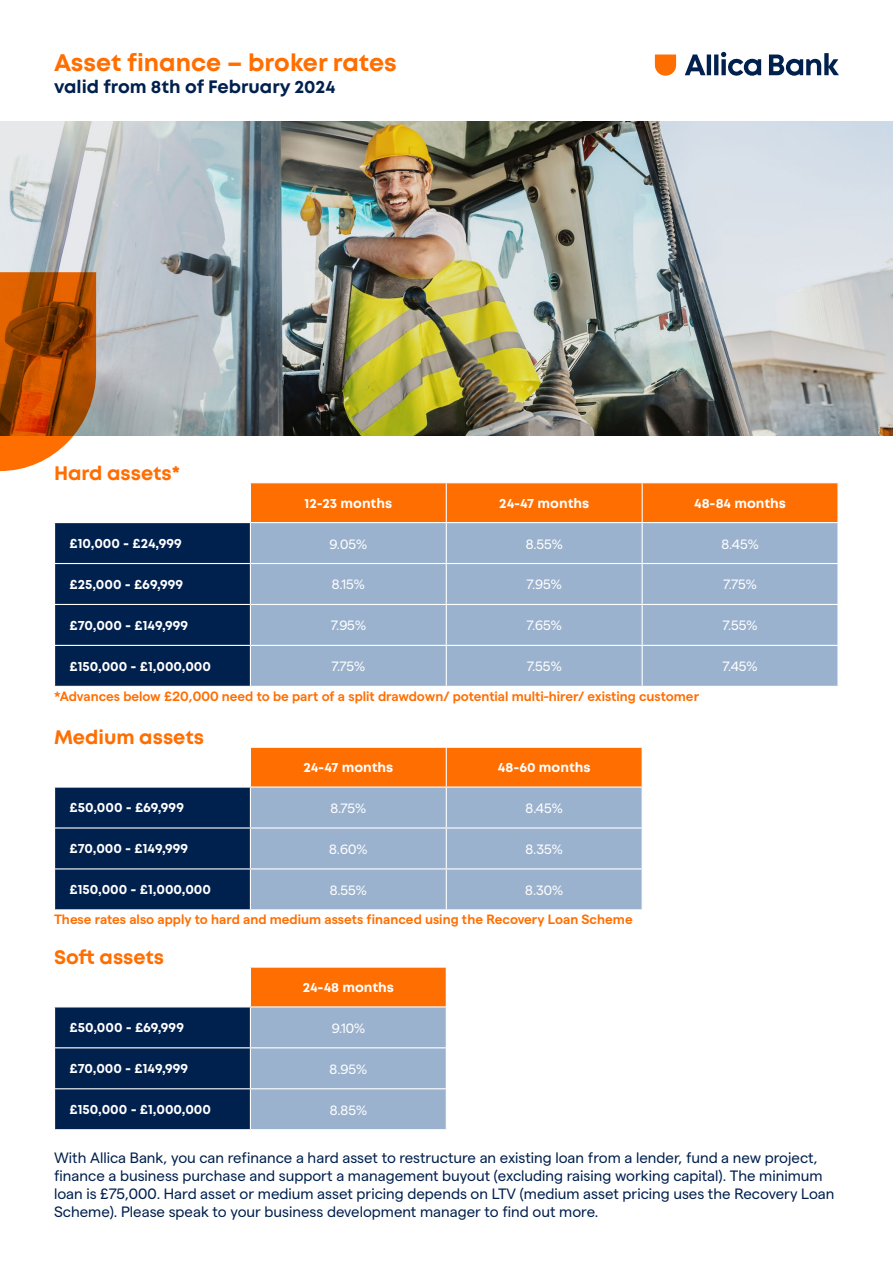
<style>
.page{position:relative;width:893px;height:1263px;background:#fff}
.page>*{position:absolute;margin:0;border:0;box-sizing:border-box;transform-origin:0 0}
.t1{font:700 24px "Mont";color:#ff6e00}
.t2{font:700 19.5px "Mont";color:#ff6e00}
.t3{font:700 18px "Mont";color:#00204e}
.t4{font:15px/18px "Matter SQ";color:#00204e}
.t5{font:700 13.5px "Mont";color:#fff}
.t6{font:600 13.5px "Matter SQ";color:#ff6e00}
.t7{font:13.5px "Matter SQ";color:#fff}
</style>
<div class="page">
<svg style="left:685px;top:52px;width:76px;height:24px"></svg>
<svg style="left:655px;top:55px;width:21px;height:21px"></svg>
<svg style="left:769px;top:53px;width:70px;height:23px"></svg>
<svg style="left:55px;top:483px;width:782px;height:203px;background:#8e8d98"></svg>
<hr style="left:642px;top:483px;width:1px;height:39px;background:#fff">
<hr style="left:446px;top:522px;width:196px;height:1px;background:#fff">
<hr style="left:446px;top:523px;width:1px;height:40px;background:#fff">
<hr style="left:642px;top:522px;width:197px;height:1px;background:#fff">
<hr style="left:642px;top:523px;width:1px;height:40px;background:#fff">
<hr style="left:446px;top:563px;width:196px;height:1px;background:#fff">
<hr style="left:446px;top:564px;width:1px;height:40px;background:#fff">
<hr style="left:642px;top:563px;width:197px;height:1px;background:#fff">
<hr style="left:642px;top:564px;width:1px;height:40px;background:#fff">
<hr style="left:250px;top:604px;width:196px;height:1px;background:#fff">
<hr style="left:250px;top:605px;width:1px;height:40px;background:#fff">
<hr style="left:446px;top:604px;width:196px;height:1px;background:#fff">
<hr style="left:446px;top:605px;width:1px;height:40px;background:#fff">
<hr style="left:642px;top:604px;width:197px;height:1px;background:#fff">
<hr style="left:642px;top:605px;width:1px;height:40px;background:#fff">
<hr style="left:54px;top:645px;width:196px;height:1px;background:#fff">
<hr style="left:250px;top:645px;width:196px;height:1px;background:#fff">
<hr style="left:250px;top:646px;width:1px;height:40px;background:#fff">
<hr style="left:446px;top:645px;width:196px;height:1px;background:#fff">
<hr style="left:446px;top:646px;width:1px;height:40px;background:#fff">
<hr style="left:642px;top:645px;width:197px;height:1px;background:#fff">
<hr style="left:642px;top:646px;width:1px;height:40px;background:#fff">
<hr style="left:54px;top:522px;width:196px;height:1px;background:#fff">
<hr style="left:250px;top:523px;width:1px;height:40px;background:#fff">
<hr style="left:54px;top:563px;width:196px;height:1px;background:#fff">
<hr style="left:250px;top:564px;width:1px;height:40px;background:#fff">
<hr style="left:54px;top:604px;width:196px;height:1px;background:#fff">
<hr style="left:250px;top:483px;width:1px;height:39px;background:#fff">
<hr style="left:446px;top:483px;width:1px;height:39px;background:#fff">
<hr style="left:250px;top:522px;width:196px;height:1px;background:#fff">
<hr style="left:250px;top:563px;width:196px;height:1px;background:#fff">
<svg style="left:55px;top:748px;width:587px;height:161px;background:#8d8991"></svg>
<hr style="left:446px;top:786px;width:197px;height:2px;background:#fff">
<hr style="left:446px;top:788px;width:1px;height:39px;background:#fff">
<hr style="left:250px;top:827px;width:196px;height:1px;background:#fff">
<hr style="left:250px;top:828px;width:1px;height:40px;background:#fff">
<hr style="left:446px;top:827px;width:197px;height:1px;background:#fff">
<hr style="left:446px;top:828px;width:1px;height:40px;background:#fff">
<hr style="left:54px;top:868px;width:196px;height:1px;background:#fff">
<hr style="left:250px;top:868px;width:196px;height:1px;background:#fff">
<hr style="left:250px;top:869px;width:1px;height:40px;background:#fff">
<hr style="left:446px;top:868px;width:197px;height:1px;background:#fff">
<hr style="left:446px;top:869px;width:1px;height:40px;background:#fff">
<hr style="left:54px;top:786px;width:196px;height:2px;background:#fff">
<hr style="left:250px;top:788px;width:1px;height:39px;background:#fff">
<hr style="left:54px;top:827px;width:196px;height:1px;background:#fff">
<hr style="left:250px;top:748px;width:1px;height:38px;background:#fff">
<hr style="left:446px;top:748px;width:1px;height:38px;background:#fff">
<hr style="left:250px;top:786px;width:196px;height:2px;background:#fff">
<div style="left:250px;top:967px;width:196px;height:40px;background:#ff6e00"></div>
<svg style="left:55px;top:1007px;width:391px;height:122px;background:#4f6a8f"></svg>
<div style="left:55px;top:1048px;width:195px;height:41px;background:#00204e"></div>
<div style="left:250px;top:1048px;width:196px;height:41px;background:#9bb2ce"></div>
<hr style="left:250px;top:1047px;width:197px;height:1px;background:#fff">
<hr style="left:250px;top:1048px;width:1px;height:40px;background:#fff">
<hr style="left:54px;top:1088px;width:196px;height:1px;background:#fff">
<hr style="left:250px;top:1088px;width:197px;height:1px;background:#fff">
<hr style="left:250px;top:1089px;width:1px;height:40px;background:#fff">
<hr style="left:250px;top:1007px;width:1px;height:40px;background:#fff">
<hr style="left:54px;top:1047px;width:196px;height:1px;background:#fff">
<hr style="left:250px;top:966px;width:197px;height:2px;background:#fff">
<hr style="left:250px;top:968px;width:1px;height:38px;background:#fff">
<hr style="left:250px;top:1006px;width:197px;height:1px;background:#fff">
<img style="left:0;top:121px;width:893px;height:314px">
<svg style="left:0;top:272px;width:96px;height:199px;background:#b55b17"></svg>
<h1 class="t1" style="left:54px;top:47px;width:344px">Asset finance – broker rates</h1>
<p class="t3" style="left:54px;top:75px;width:283px">valid from 8th of February 2024</p>
<h2 class="t2" style="left:54px;top:460px;width:128px">Hard assets*</h2>
<p class="t5" style="left:305px;top:494px;width:89px">12-23 months</p>
<p class="t5" style="left:499px;top:494px;width:91px">24-47 months</p>
<p class="t5" style="left:694px;top:494px;width:93px">48-84 months</p>
<p class="t5" style="left:70px;top:534px;width:114px">£10,000 - £24,999</p>
<p class="t7" style="left:329px;top:534px;width:39px">9.05%</p>
<p class="t7" style="left:526px;top:534px;width:39px">8.55%</p>
<p class="t7" style="left:721px;top:534px;width:39px">8.45%</p>
<p class="t5" style="left:70px;top:575px;width:115px">£25,000 - £69,999</p>
<p class="t7" style="left:332px;top:575px;width:34px">8.15%</p>
<p class="t7" style="left:527px;top:575px;width:37px">7.95%</p>
<p class="t7" style="left:723px;top:575px;width:35px">7.75%</p>
<p class="t5" style="left:70px;top:616px;width:120px">£70,000 - £149,999</p>
<p class="t7" style="left:331px;top:616px;width:37px">7.95%</p>
<p class="t7" style="left:526px;top:616px;width:37px">7.65%</p>
<p class="t7" style="left:723px;top:616px;width:36px">7.55%</p>
<p class="t5" style="left:70px;top:657px;width:143px">£150,000 - £1,000,000</p>
<p class="t7" style="left:332px;top:657px;width:35px">7.75%</p>
<p class="t7" style="left:527px;top:657px;width:36px">7.55%</p>
<p class="t7" style="left:723px;top:657px;width:37px">7.45%</p>
<p class="t6" style="left:54px;top:686px;width:647px">*Advances below £20,000 need to be part of a split drawdown/ potential multi-hirer/ existing customer</p>
<h2 class="t2" style="left:54px;top:725px;width:151px">Medium assets</h2>
<p class="t5" style="left:303px;top:758px;width:91px">24-47 months</p>
<p class="t5" style="left:498px;top:758px;width:94px">48-60 months</p>
<p class="t5" style="left:70px;top:799px;width:116px">£50,000 - £69,999</p>
<p class="t7" style="left:330px;top:798px;width:37px">8.75%</p>
<p class="t7" style="left:526px;top:798px;width:39px">8.45%</p>
<p class="t5" style="left:70px;top:840px;width:120px">£70,000 - £149,999</p>
<p class="t7" style="left:329px;top:839px;width:40px">8.60%</p>
<p class="t7" style="left:525px;top:839px;width:39px">8.35%</p>
<p class="t5" style="left:70px;top:881px;width:143px">£150,000 - £1,000,000</p>
<p class="t7" style="left:330px;top:880px;width:39px">8.55%</p>
<p class="t7" style="left:525px;top:880px;width:39px">8.30%</p>
<p class="t6" style="left:54px;top:909px;width:580px">These rates also apply to hard and medium assets financed using the Recovery Loan Scheme</p>
<h2 class="t2" style="left:54px;top:945px;width:112px">Soft assets</h2>
<p class="t5" style="left:303px;top:978px;width:93px">24-48 months</p>
<p class="t5" style="left:70px;top:1019px;width:116px">£50,000 - £69,999</p>
<p class="t7" style="left:332px;top:1018px;width:35px">9.10%</p>
<p class="t5" style="left:70px;top:1060px;width:120px">£70,000 - £149,999</p>
<p class="t7" style="left:330px;top:1059px;width:39px">8.95%</p>
<p class="t5" style="left:70px;top:1101px;width:143px">£150,000 - £1,000,000</p>
<p class="t7" style="left:330px;top:1100px;width:39px">8.85%</p>
<p class="t4" style="left:54px;top:1147px;width:782px">With Allica Bank, you can refinance a hard asset to restructure an existing loan from a lender, fund a new project, finance a business purchase and support a management buyout (excluding raising working capital). The minimum loan is £75,000. Hard asset or medium asset pricing depends on LTV (medium asset pricing uses the Recovery Loan Scheme). Please speak to your business development manager to find out more.</p>
</div>
